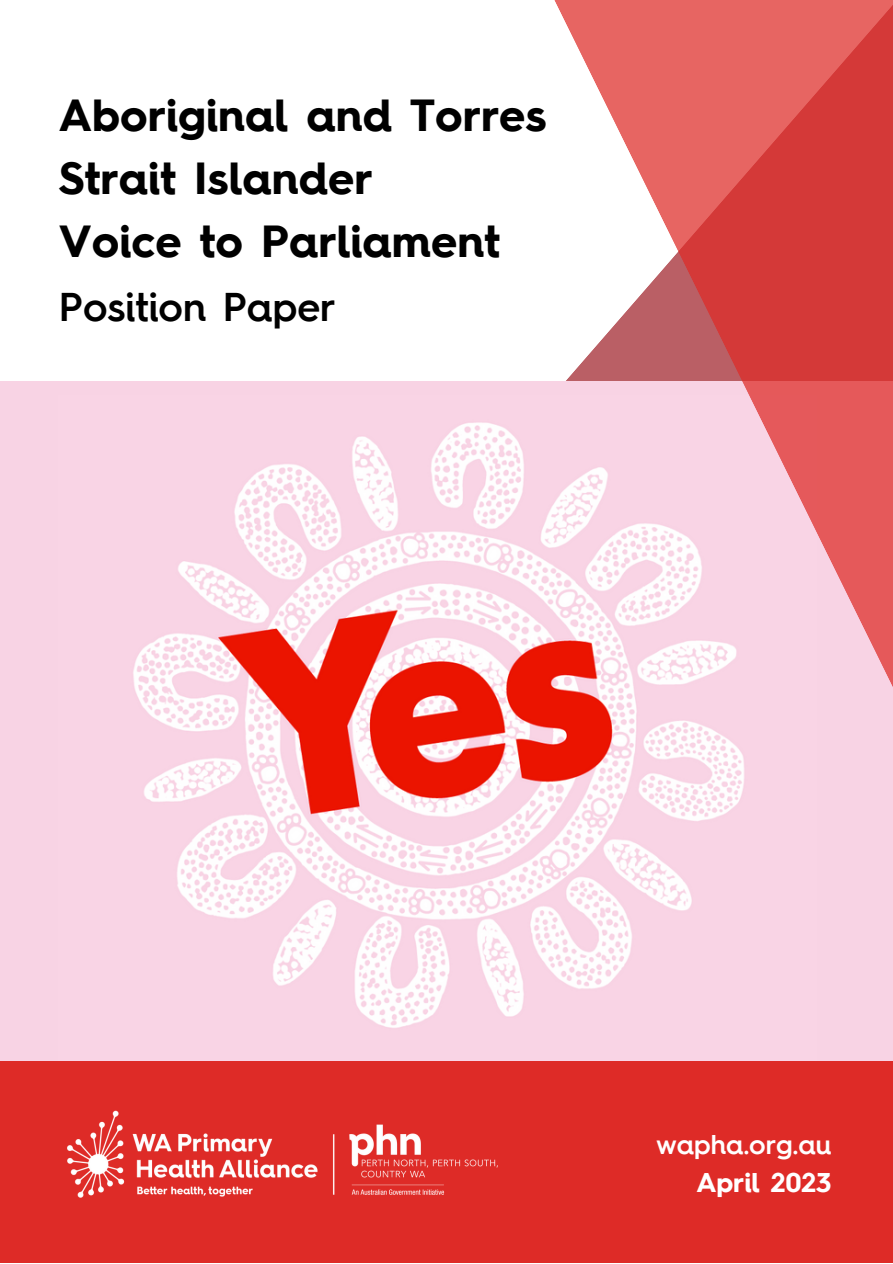
<style>
.page{position:relative;width:893px;height:1264px;background:#fff}
.page>*{position:absolute;margin:0;border:0;box-sizing:border-box;transform-origin:0 0}
.t1{font:700 44.7px/62.7px "Hurme Geometric Sans 4 W00";color:#000}
.t2{font:600 40.05px "Hurme Geometric Sans 4 W00";color:#000}
.t3{font:600 27px "Hurme Geometric Sans 4 W00";color:#fff}
.t4{font:700 27px "Hurme Geometric Sans 4 W00";color:#fff}
</style>
<div class="page">
<div style="left:0;top:381px;width:892px;height:707px;background:#f8d3e4"></div>
<img style="left:133px;top:422px;width:612px;height:606px">
<div style="left:0;top:1060px;width:892px;height:202px;background:#de2b27"></div>
<svg style="left:511px;top:0;width:381px;height:764px"></svg>
<img style="left:67px;top:1110px;width:430px;height:88px">
<p class="t1" style="left:59px;top:84px;width:489px">Aboriginal and Torres<br>Strait Islander<br>Voice to Parliament</p>
<p class="t2" style="left:59px;top:279px;width:278px">Position Paper</p>
<p class="t3" style="left:656px;top:1125px;width:176px">wapha.org.au</p>
<p class="t4" style="left:696px;top:1163px;width:137px">April 2023</p>
</div>
